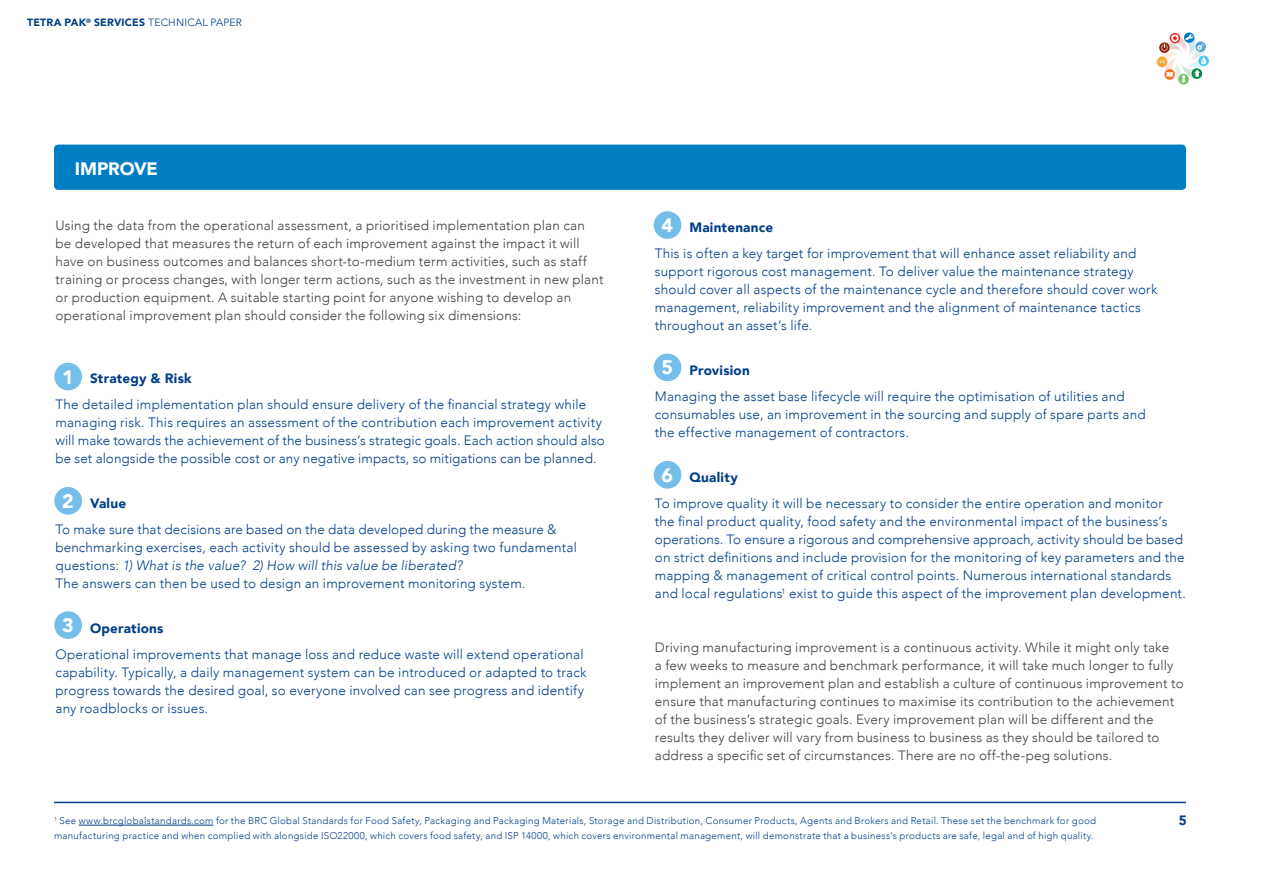
<style>
.page{position:relative;width:1263px;height:893px;background:#fff}
.page>*{position:absolute;margin:0;border:0;box-sizing:border-box;transform-origin:0 0}
.t1{font:900 19.5px "Avenir";color:#fff}
.t2{font:900 18px "Avenir";letter-spacing:-.005em;color:#fff}
.t3{font:300 13.5px/18px "Avenir";letter-spacing:.015em;color:#023f88}
.t4{font:300 13.5px/18px "Avenir";letter-spacing:.015em;color:#414042}
.t5{font:900 13.5px "Avenir";letter-spacing:.015em;color:#023f88}
.t6{font:900 10.5px "Avenir";letter-spacing:.015em;color:#023f88}
.t7{font:300 9.75px/15px "Avenir";letter-spacing:.025em;color:#023f88}
.s1{font-weight:300}
.s2{font-style:italic}
</style>
<div class="page">
<svg style="left:1157px;top:33px;width:51px;height:51px"></svg>
<svg style="left:1172px;top:47px;width:22px;height:22px"></svg>
<hr style="left:54px;top:802px;width:1132px;height:1px;background:#023f88">
<div style="left:54px;top:363px;width:28px;height:27px;background:#75bee9;border-radius:50%"></div>
<div style="left:654px;top:354px;width:27px;height:27px;background:#75bee9;border-radius:50%"></div>
<div style="left:654px;top:211px;width:27px;height:28px;background:#75bee9;border-radius:50%"></div>
<div style="left:54px;top:487px;width:28px;height:28px;background:#75bee9;border-radius:50%"></div>
<div style="left:654px;top:461px;width:27px;height:28px;background:#75bee9;border-radius:50%"></div>
<div style="left:54px;top:611px;width:28px;height:28px;background:#75bee9;border-radius:50%"></div>
<div style="left:54px;top:145px;width:1132px;height:45px;background:#007dc3;border-radius:4px"></div>
<hr style="left:79px;top:825px;width:134px;height:1px;background:#023f88">
<p class="t6" style="left:27px;top:14px;width:216px">TETRA PAK<sup>®</sup> SERVICES <span class="s1">TECHNICAL PAPER</span></p>
<h2 class="t2" style="left:75px;top:153px;width:85px">IMPROVE</h2>
<p class="t4" style="left:55px;top:216px;width:549px">Using the data from the operational assessment, a prioritised implementation plan can be developed that measures the return of each improvement against the impact it will have on business outcomes and balances short-to-medium term activities, such as staff training or process changes, with longer term actions, such as the investment in new plant or production equipment. A suitable starting point for anyone wishing to develop an operational improvement plan should consider the following six dimensions:</p>
<h1 class="t1" style="left:62px;top:360px;width:13px">1</h1>
<p class="t5" style="left:90px;top:366px;width:103px">Strategy &amp; Risk</p>
<p class="t3" style="left:55px;top:395px;width:551px">The detailed implementation plan should ensure delivery of the financial strategy while managing risk. This requires an assessment of the contribution each improvement activity will make towards the achievement of the business’s strategic goals. Each action should also be set alongside the possible cost or any negative impacts, so mitigations can be planned.</p>
<p class="t5" style="left:90px;top:491px;width:38px">Value</p>
<p class="t3" style="left:55px;top:520px;width:523px">To make sure that decisions are based on the data developed during the measure &amp; benchmarking exercises, each activity should be assessed by asking two fundamental questions: <span class="s2">1) What is the value? 2) How will this value be liberated?<br></span>The answers can then be used to design an improvement monitoring system.</p>
<p class="t5" style="left:90px;top:616px;width:75px">Operations</p>
<p class="t3" style="left:55px;top:645px;width:533px">Operational improvements that manage loss and reduce waste will extend operational capability. Typically, a daily management system can be introduced or adapted to track progress towards the desired goal, so everyone involved can see progress and identify any roadblocks or issues.</p>
<h1 class="t1" style="left:62px;top:484px;width:13px">2</h1>
<h1 class="t1" style="left:62px;top:609px;width:13px">3</h1>
<h1 class="t1" style="left:662px;top:209px;width:13px">4</h1>
<p class="t5" style="left:689px;top:215px;width:85px">Maintenance</p>
<p class="t3" style="left:655px;top:244px;width:504px">This is often a key target for improvement that will enhance asset reliability and support rigorous cost management. To deliver value the maintenance strategy should cover all aspects of the maintenance cycle and therefore should cover work management, reliability improvement and the alignment of maintenance tactics throughout an asset’s life.</p>
<p class="t5" style="left:689px;top:358px;width:62px">Provision</p>
<p class="t3" style="left:655px;top:387px;width:492px">Managing the asset base lifecycle will require the optimisation of utilities and consumables use, an improvement in the sourcing and supply of spare parts and the effective management of contractors.</p>
<p class="t5" style="left:689px;top:465px;width:50px">Quality</p>
<p class="t3" style="left:655px;top:494px;width:532px">To improve quality it will be necessary to consider the entire operation and monitor the final product quality, food safety and the environmental impact of the business’s operations. To ensure a rigorous and comprehensive approach, activity should be based on strict definitions and include provision for the monitoring of key parameters and the mapping &amp; management of critical control points. Numerous international standards and local regulations<sup>1</sup> exist to guide this aspect of the improvement plan development.</p>
<h1 class="t1" style="left:662px;top:351px;width:13px">5</h1>
<h1 class="t1" style="left:662px;top:458px;width:13px">6</h1>
<p class="t4" style="left:655px;top:638px;width:530px">Driving manufacturing improvement is a continuous activity. While it might only take<br>a few weeks to measure and benchmark performance, it will take much longer to fully implement an improvement plan and establish a culture of continuous improvement to ensure that manufacturing continues to maximise its contribution to the achievement of the business’s strategic goals. Every improvement plan will be different and the results they deliver will vary from business to business as they should be tailored to address a specific set of circumstances. There are no off-the-peg solutions.</p>
<p class="t7" style="left:54px;top:813px;width:1044px"><sup>1</sup> See www.brcglobalstandards.com for the BRC Global Standards for Food Safety, Packaging and Packaging Materials, Storage and Distribution, Consumer Products, Agents and Brokers and Retail. These set the benchmark for good manufacturing practice and when complied with alongside ISO22000, which covers food safety, and ISP 14000, which covers environmental management, will demonstrate that a business’s products are safe, legal and of high quality.</p>
<p class="t5" style="left:1179px;top:809px;width:9px">5</p>
</div>
